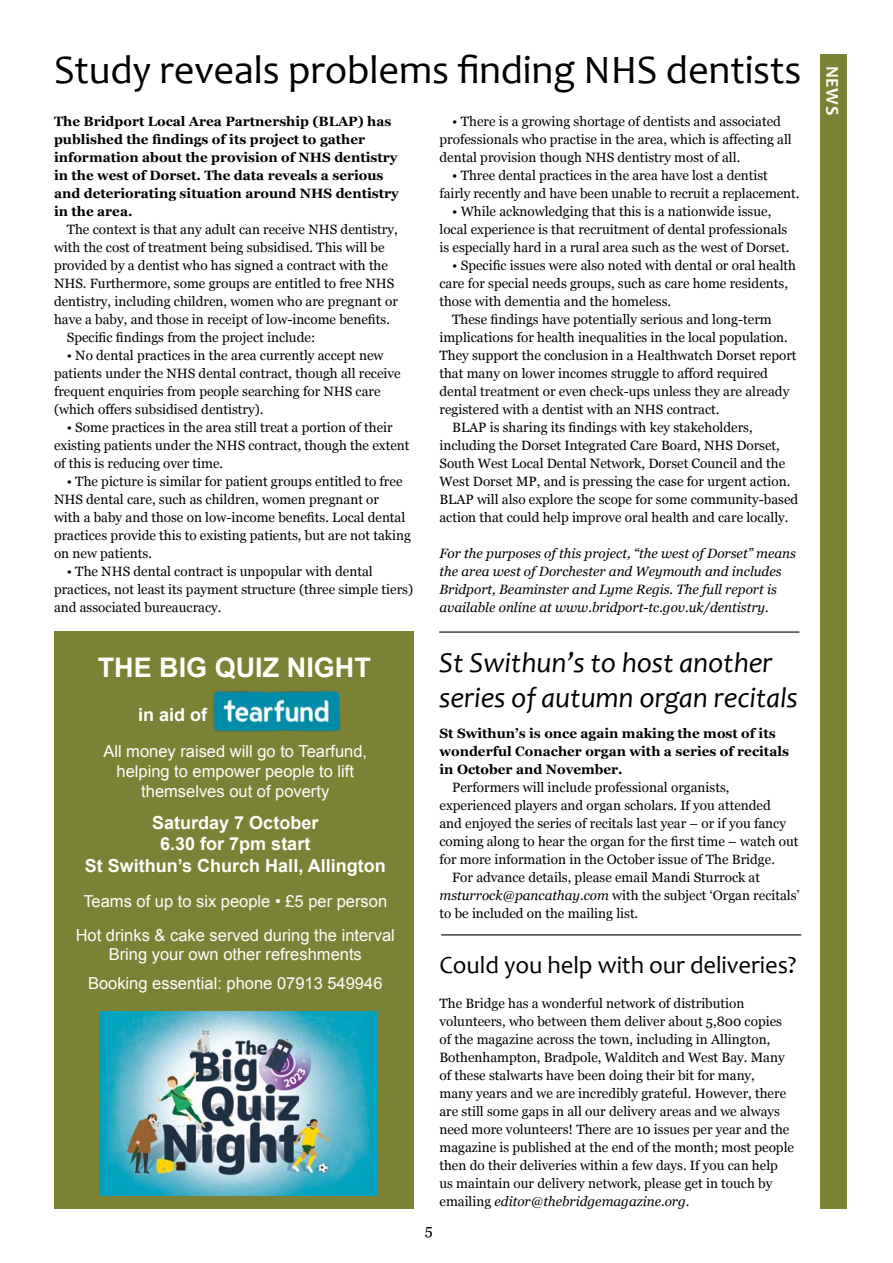
<style>
.page{position:relative;width:893px;height:1263px;background:#fff}
.page>*{position:absolute;margin:0;border:0;box-sizing:border-box;transform-origin:0 0}
.t1{font:40.5px "Candara";letter-spacing:-.005em;color:#000}
.t2{font:italic 28.8px/34.5px "Candara";letter-spacing:-.005em;color:#000}
.t3{font:700 27px "Arial";color:#fffffc}
.t4{font:24.75px "Candara";letter-spacing:-.005em;color:#000}
.t5{font:700 18px/21.6px "Arial";color:#fffffc;text-align:center}
.t6{font:700 18px "Arial";color:#fff}
.t7{font:700 18px "Candara";color:#fffffc}
.t8{font:16.5px/19.8px "Arial";color:#fffffc;text-align:center}
.t9{font:15px "Georgia";color:#000}
.t10{font:13.5px/18px "Georgia";color:#000}
.t11{font:700 13.5px/18px "Georgia";color:#000}
.t12{font:italic 13.5px/18px "Georgia";color:#000}
.s1{font-style:italic}
</style>
<div class="page">
<div style="left:820px;top:54px;width:26px;height:1154px;background:#7b8236"></div>
<hr style="left:439px;top:631px;width:360px;height:2px;background:#000">
<div style="left:54px;top:631px;width:360px;height:577px;background:#7b8236"></div>
<hr style="left:441px;top:934px;width:360px;height:1px;background:#000">
<img style="left:100px;top:1011px;width:277px;height:184px">
<img style="left:213px;top:690px;width:128px;height:42px">
<h1 class="t1" style="left:54px;top:46px;width:749px">Study reveals problems finding NHS dentists</h1>
<p class="t11" style="left:54px;top:112px;width:346px">The Bridport Local Area Partnership (BLAP) has published the findings of its project to gather information about the provision of NHS dentistry in the west of Dorset. The data reveals a serious and deteriorating situation around NHS dentistry in the area.</p>
<p class="t10" style="left:67px;top:220px;width:332px">The context is that any adult can receive NHS dentistry,</p>
<p class="t10" style="left:54px;top:238px;width:332px">with the cost of treatment being subsidised. This will be</p>
<p class="t10" style="left:54px;top:256px;width:336px">provided by a dentist who has signed a contract with the</p>
<p class="t10" style="left:54px;top:274px;width:342px">NHS. Furthermore, some groups are entitled to free NHS</p>
<p class="t10" style="left:54px;top:292px;width:345px">dentistry, including children, women who are pregnant or</p>
<p class="t10" style="left:54px;top:310px;width:337px">have a baby, and those in receipt of low-income benefits.</p>
<p class="t10" style="left:67px;top:328px;width:250px">Specific findings from the project include:</p>
<p class="t10" style="left:54px;top:346px;width:348px;text-indent:13px">• No dental practices in the area currently accept new patients under the NHS dental contract, though all receive frequent enquiries from people searching for NHS care (which offers subsidised dentistry).</p>
<p class="t10" style="left:54px;top:418px;width:357px;text-indent:13px">• Some practices in the area still treat a portion of their existing patients under the NHS contract, though the extent of this is reducing over time.</p>
<p class="t10" style="left:54px;top:472px;width:358px;text-indent:13px">• The picture is similar for patient groups entitled to free NHS dental care, such as children, women pregnant or<br>with a baby and those on low-income benefits. Local dental practices provide this to existing patients, but are not taking on new patients.</p>
<p class="t10" style="left:54px;top:562px;width:361px;text-indent:13px">• The NHS dental contract is unpopular with dental practices, not least its payment structure (three simple tiers) and associated bureaucracy.</p>
<p class="t10" style="left:439px;top:112px;width:354px;text-indent:13px">• There is a growing shortage of dentists and associated professionals who practise in the area, which is affecting all dental provision though NHS dentistry most of all.</p>
<p class="t10" style="left:439px;top:166px;width:361px;text-indent:13px">• Three dental practices in the area have lost a dentist fairly recently and have been unable to recruit a replacement.</p>
<p class="t10" style="left:439px;top:202px;width:351px;text-align:center">• While acknowledging that this is a nationwide issue, local experience is that recruitment of dental professionals is especially hard in a rural area such as the west of Dorset.</p>
<p class="t10" style="left:452px;top:256px;width:345px">• Specific issues were also noted with dental or oral health</p>
<p class="t10" style="left:439px;top:274px;width:350px">care for special needs groups, such as care home residents,</p>
<p class="t10" style="left:439px;top:292px;width:233px">those with dementia and the homeless.</p>
<p class="t10" style="left:452px;top:310px;width:321px">These findings have potentially serious and long-term</p>
<p class="t10" style="left:439px;top:328px;width:350px">implications for health inequalities in the local population.</p>
<p class="t10" style="left:439px;top:346px;width:359px">They support the conclusion in a Healthwatch Dorset report</p>
<p class="t10" style="left:439px;top:364px;width:330px">that many on lower incomes struggle to afford required</p>
<p class="t10" style="left:439px;top:382px;width:351px">dental treatment or even check-ups unless they are already</p>
<p class="t10" style="left:439px;top:400px;width:281px">registered with a dentist with an NHS contract.</p>
<p class="t10" style="left:452px;top:418px;width:302px">BLAP is sharing its findings with key stakeholders,</p>
<p class="t10" style="left:439px;top:436px;width:342px">including the Dorset Integrated Care Board, NHS Dorset,</p>
<p class="t10" style="left:439px;top:454px;width:347px">South West Local Dental Network, Dorset Council and the</p>
<p class="t10" style="left:439px;top:472px;width:352px">West Dorset MP, and is pressing the case for urgent action.</p>
<p class="t10" style="left:439px;top:490px;width:360px">BLAP will also explore the scope for some community-based</p>
<p class="t10" style="left:439px;top:508px;width:351px">action that could help improve oral health and care locally.</p>
<p class="t12" style="left:439px;top:544px;width:358px">For the purposes of this project, “the west of Dorset” means the area west of Dorchester and Weymouth and includes Bridport, Beaminster and Lyme Regis. The full report is available online at www.bridport-tc.gov.uk/dentistry.</p>
<h2 class="t2" style="left:439px;top:646px;width:360px">St Swithun’s to host another series of autumn organ recitals</h2>
<h3 class="t3" style="left:98px;top:650px;width:275px">THE BIG QUIZ NIGHT</h3>
<h3 class="t6" style="left:138px;top:703px;width:71px">in aid of</h3>
<p class="t8" style="left:103px;top:742px;width:265px">All money raised will go to Tearfund, helping to empower people to lift themselves out of poverty</p>
<h3 class="t5" style="left:85px;top:812px;width:302px">Saturday 7 October<br>6.30 for 7pm start<br>St Swithun’s Church Hall, Allington</h3>
<p class="t8" style="left:83px;top:892px;width:305px">Teams of up to six people • £5 per person</p>
<p class="t8" style="left:76px;top:925px;width:321px">Hot drinks &amp; cake served during the interval<br>Bring your own other refreshments</p>
<p class="t8" style="left:88px;top:973px;width:296px">Booking essential: phone 07913 549946</p>
<p class="t11" style="left:439px;top:724px;width:351px">St Swithun’s is once again making the most of its wonderful Conacher organ with a series of recitals in October and November.</p>
<p class="t10" style="left:452px;top:778px;width:279px">Performers will include professional organists,</p>
<p class="t10" style="left:439px;top:796px;width:333px">experienced players and organ scholars. If you attended</p>
<p class="t10" style="left:439px;top:814px;width:348px">and enjoyed the series of recitals last year – or if you fancy</p>
<p class="t10" style="left:439px;top:832px;width:361px">coming along to hear the organ for the first time – watch out</p>
<p class="t10" style="left:439px;top:850px;width:337px">for more information in the October issue of The Bridge.</p>
<p class="t10" style="left:452px;top:868px;width:309px">For advance details, please email Mandi Sturrock at</p>
<p class="t10" style="left:439px;top:886px;width:362px"><span class="s1">msturrock@pancathay.com</span> with the subject ‘Organ recitals’</p>
<p class="t10" style="left:439px;top:904px;width:200px">to be included on the mailing list.</p>
<h3 class="t4" style="left:439px;top:950px;width:359px">Could you help with our deliveries?</h3>
<p class="t10" style="left:439px;top:994px;width:356px">The Bridge has a wonderful network of distribution volunteers, who between them deliver about 5,800 copies of the magazine across the town, including in Allington, Bothenhampton, Bradpole, Walditch and West Bay. Many of these stalwarts have been doing their bit for many,<br>many years and we are incredibly grateful. However, there are still some gaps in all our delivery areas and we always need more volunteers! There are 10 issues per year and the magazine is published at the end of the month; most people then do their deliveries within a few days. If you can help us maintain our delivery network, please get in touch by emailing <span class="s1">editor@thebridgemagazine.org</span>.</p>
<p class="t9" style="left:425px;top:1219px;width:9px">5</p>
<h3 class="t7" style="left:843px;top:66px;width:51px;rotate:90deg">NEWS</h3>
</div>
